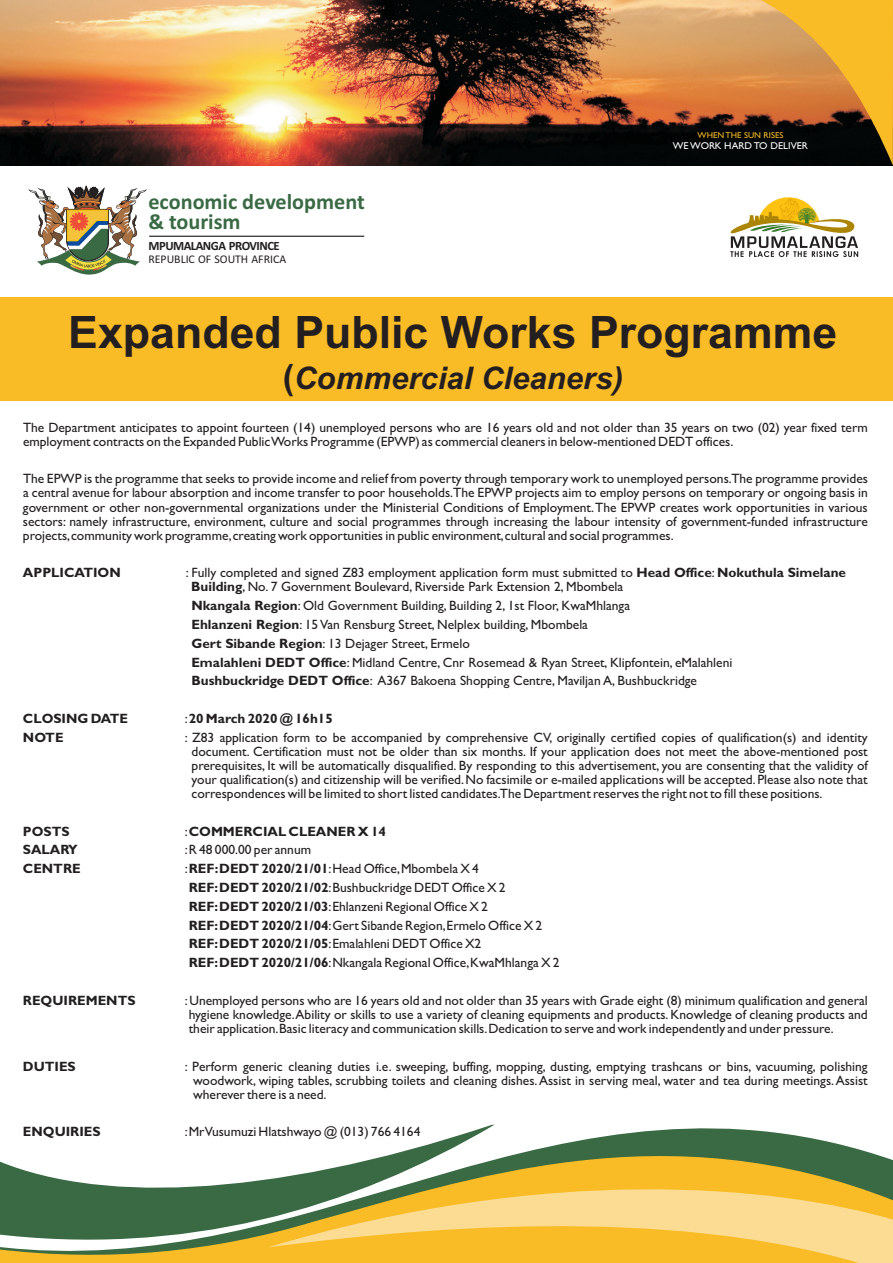
<style>
.page{position:relative;width:893px;height:1263px;background:#fff}
.page>*{position:absolute;margin:0;border:0;box-sizing:border-box;transform-origin:0 0}
.t1{font:700 44.7px "Arial";color:#231f20}
.t2{font:italic 700 31.2px "Arial";color:#231f20}
.t3{font:700 22.2px/20px "Calibri";color:#396a44}
.t4{font:13.5px/14.1px "Gill Sans";color:#231f20}
.t5{font:700 13.5px "Gill Sans";color:#231f20}
.t6{font:700 12.75px "Calibri";letter-spacing:-.04em;color:#231f20}
.t7{font:11.85px "Calibri";color:#231f20}
.t8{font:9.9px "Gill Sans";color:#fff}
.t9{font:8.55px "Gill Sans";color:#f9bb26}
.s1{font-style:normal;font-size:34.35px}
.s2{font-weight:700}
.s3{font-weight:400}
</style>
<div class="page">
<div style="left:0;top:297px;width:893px;height:104px;background:#f9bb26"></div>
<img style="left:0;top:0;width:655px;height:165px">
<svg style="left:655px;top:0;width:238px;height:165px;background:#a77535"></svg>
<hr style="left:149px;top:236px;width:215px;height:1px;background:#231f20">
<svg style="left:28px;top:185px;width:119px;height:90px"></svg>
<svg style="left:730px;top:197px;width:128px;height:60px"></svg>
<svg style="left:0;top:1128px;width:893px;height:135px;fill:#396a44"></svg>
<svg style="left:268px;top:1164px;width:625px;height:99px;background:#eec353"></svg>
<svg style="left:0;top:1124px;width:495px;height:133px"></svg>
<h3 class="t3" style="left:148px;top:194px;width:218px">economic development &amp; tourism</h3>
<p class="t6" style="left:148px;top:241px;width:133px">MPUMALANGA PROVINCE</p>
<p class="t7" style="left:148px;top:254px;width:139px">REPUBLIC OF SOUTH AFRICA</p>
<p class="t9" style="left:698px;top:132px;width:87px">WHENTHE SUN RISES</p>
<p class="t8" style="left:673px;top:142px;width:137px">WE WORK HARD TO DELIVER</p>
<h1 class="t1" style="left:68px;top:315px;width:771px">Expanded Public Works Programme</h1>
<h2 class="t2" style="left:283px;top:366px;width:342px"><span class="s1">(</span>Commercial Cleaners)</h2>
<p class="t4" style="left:23px;top:421px;width:846px">The Department anticipates to appoint fourteen (14) unemployed persons who are 16 years old and not older than 35 years on two (02) year fixed term employment contracts on the Expanded Public Works Programme (EPWP) as commercial cleaners in below-mentioned DEDT offices.</p>
<p class="t4" style="left:23px;top:473px;width:846px;text-align:justify">The EPWP is the programme that seeks to provide income and relief from poverty through temporary work to unemployed persons.The programme provides a central avenue for labour absorption and income transfer to poor households.The EPWP projects aim to employ persons on temporary or ongoing basis in government or other non-governmental organizations under the Ministerial Conditions of Employment.The EPWP creates work opportunities in various sectors: namely infrastructure, environment, culture and social programmes through increasing the labour intensity of government-funded infrastructure projects,community work programme,creating work opportunities in public environment,cultural and social programmes.</p>
<p class="t5" style="left:23px;top:568px;width:99px">APPLICATION</p>
<p class="t4" style="left:191px;top:567px;width:656px;text-indent:-5px">: Fully completed and signed Z83 employment application form must submitted to <span class="s2">Head Office</span>: <span class="s2">Nokuthula Simelane<br>Building</span>, No. 7 Government Boulevard, Riverside Park Extension 2, Mbombela</p>
<p class="t4" style="left:191px;top:598px;width:542px;line-height:18.8px"><span class="s2">Nkangala Region</span>: Old Government Building, Building 2, 1st Floor, KwaMhlanga<br><span class="s2">Ehlanzeni Region</span>: 15 Van Rensburg Street, Nelplex building, Mbombela<br><span class="s2">Gert Sibande Region</span>: 13 Dejager Street, Ermelo<br><span class="s2">Emalahleni DEDT Office</span>: Midland Centre, Cnr Rosemead &amp; Ryan Street, Klipfontein, eMalahleni <span class="s2">Bushbuckridge DEDT Office</span>: A367 Bakoena Shopping Centre, Maviljan A, Bushbuckridge</p>
<p class="t5" style="left:23px;top:714px;width:107px">CLOSING DATE</p>
<p class="t5" style="left:185px;top:714px;width:149px"><span class="s3">:</span>20 March 2020 @ 16h15</p>
<p class="t5" style="left:23px;top:732px;width:42px">NOTE</p>
<p class="t4" style="left:192px;top:731px;width:678px;text-align:justify;text-indent:-7px">: Z83 application form to be accompanied by comprehensive CV, originally certified copies of qualification(s) and identity document. Certification must not be older than six months. If your application does not meet the above-mentioned post prerequisites, It will be automatically disqualified. By responding to this advertisement, you are consenting that the validity of your qualification(s) and citizenship will be verified.No facsimile or e-mailed applications will be accepted.Please also note that correspondences will be limited to short listed candidates.The Department reserves the right not to fill these positions.</p>
<p class="t5" style="left:23px;top:826px;width:48px">POSTS</p>
<p class="t5" style="left:185px;top:826px;width:202px"><span class="s3">:</span>COMMERCIAL CLEANER X 14</p>
<p class="t5" style="left:23px;top:845px;width:56px">SALARY</p>
<p class="t4" style="left:185px;top:844px;width:128px">:R 48 000.00 per annum</p>
<p class="t5" style="left:23px;top:864px;width:59px">CENTRE</p>
<p class="t4" style="left:185px;top:861px;width:376px;line-height:18.8px">:<span class="s2">REF:DEDT 2020/21/01</span>:Head Office,Mbombela X 4<br><span class="s2">REF:DEDT 2020/21/02</span>:Bushbuckridge DEDT Office X 2<br><span class="s2">REF:DEDT 2020/21/03</span>:Ehlanzeni Regional Office X 2<br><span class="s2">REF:DEDT 2020/21/04</span>:Gert Sibande Region,Ermelo Office X 2<br><span class="s2">REF:DEDT 2020/21/05</span>:Emalahleni DEDT Office X2<br><span class="s2">REF:DEDT 2020/21/06</span>:Nkangala Regional Office,KwaMhlanga X 2</p>
<p class="t5" style="left:23px;top:995px;width:114px">REQUIREMENTS</p>
<p class="t4" style="left:185px;top:994px;width:684px;text-align:justify">:Unemployed persons who are 16 years old and not older than 35 years with Grade eight (8) minimum qualification and general hygiene knowledge.Ability or skills to use a variety of cleaning equipments and products. Knowledge of cleaning products and their application.Basic literacy and communication skills.Dedication to serve and work independently and under pressure.</p>
<p class="t5" style="left:23px;top:1061px;width:54px">DUTIES</p>
<p class="t4" style="left:193px;top:1060px;width:676px;text-align:justify;text-indent:-8px">: Perform generic cleaning duties i.e. sweeping, buffing, mopping, dusting, emptying trashcans or bins, vacuuming, polishing woodwork, wiping tables, scrubbing toilets and cleaning dishes.Assist in serving meal, water and tea during meetings.Assist wherever there is a need.</p>
<p class="t5" style="left:23px;top:1127px;width:79px">ENQUIRIES</p>
<p class="t4" style="left:185px;top:1126px;width:237px">:Mr Vusumuzi Hlatshwayo @ (013) 766 4164</p>
</div>
